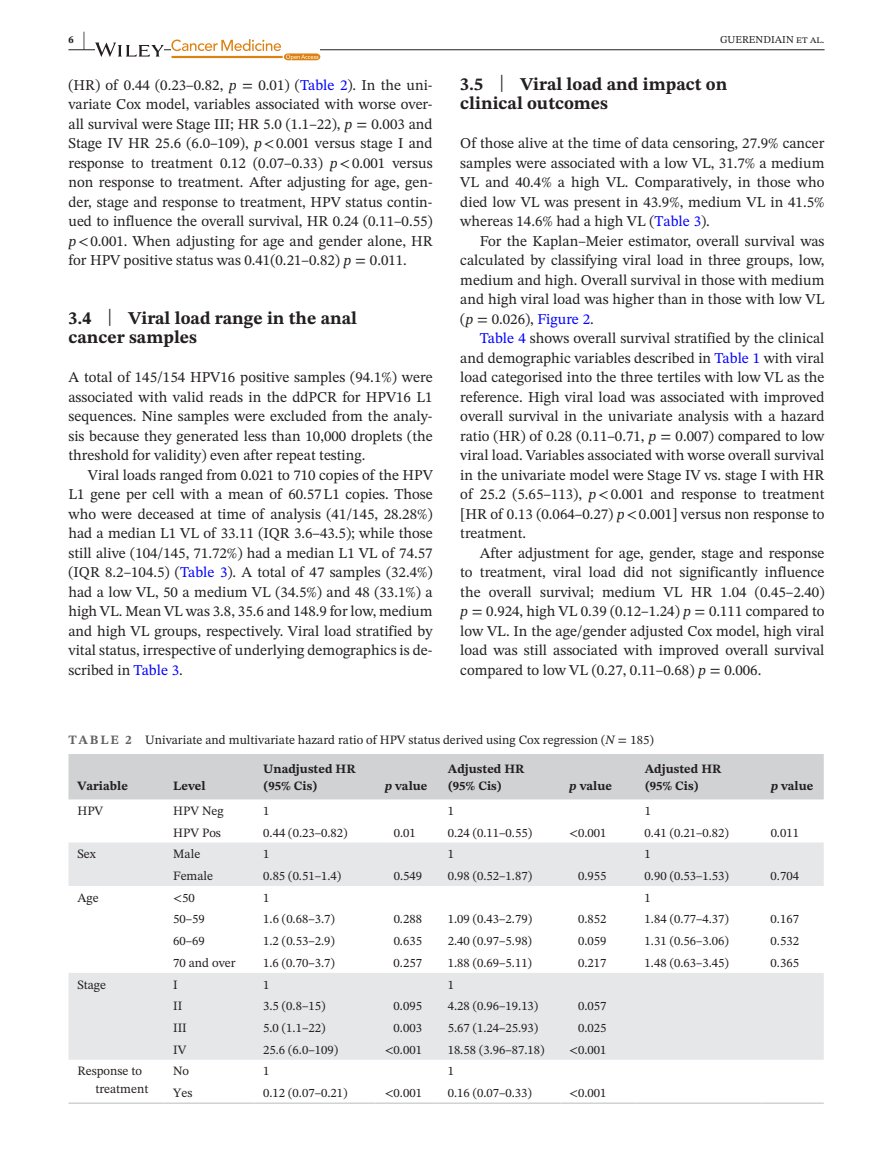
<style>
.page{position:relative;width:893px;height:1174px;background:#fff}
.page>*{position:absolute;margin:0;border:0;box-sizing:border-box;transform-origin:0 0}
.t1{font:700 18px/19.5px "STIX Two Text";color:#231f20}
.t2{font:15px/19.5px "STIX Two Text";color:#231f20;text-align:justify}
.t3{font:12.75px/17.2px "STIX Two Text";color:#231f20}
.t4{font:700 12.75px/17.2px "STIX Two Text";color:#231f20}
.t5{font:10.5px "STIX Two Text";color:#231f20}
.t6{font:700 10.5px "STIX Two Text";color:#231f20}
.s1{font-size:21px}
.s2{font-style:italic}
.s3{color:#00f}
.s4{font-weight:400;font-size:23.7px}
.s5{font-weight:700;color:#636366}
</style>
<div class="page">
<hr style="left:68px;top:49px;width:756px;height:1px;background:#231f20">
<svg style="left:95px;top:43px;width:69px;height:14px"></svg>
<svg style="left:171px;top:39px;width:149px;height:21px"></svg>
<div style="left:68px;top:754px;width:756px;height:45px;background:#d1d2d4"></div>
<svg style="left:68px;top:842px;width:756px;height:217px;fill:#e6e7e9"></svg>
<hr style="left:68px;top:1102px;width:96px;height:2px;background:#d1d2d4">
<hr style="left:164px;top:1102px;width:90px;height:2px;background:#d1d2d4">
<hr style="left:254px;top:1102px;width:122px;height:2px;background:#d1d2d4">
<hr style="left:376px;top:1102px;width:63px;height:2px;background:#d1d2d4">
<hr style="left:439px;top:1102px;width:121px;height:2px;background:#d1d2d4">
<hr style="left:560px;top:1102px;width:76px;height:2px;background:#d1d2d4">
<hr style="left:636px;top:1102px;width:126px;height:2px;background:#d1d2d4">
<hr style="left:762px;top:1102px;width:62px;height:2px;background:#d1d2d4">
<p class="t6" style="left:68px;top:32px;width:18px">6 <span class="s1">|</span></p>
<p class="t5" style="left:720px;top:32px;width:106px">GUERENDIAIN et al.</p>
<p class="t2" style="left:68px;top:75px;width:366px">(HR) of 0.44 (0.23–0.82, <span class="s2">p</span> = 0.01) (<span class="s3">Table 2</span>). In the uni&shy;variate Cox model, variables associated with worse over&shy;all survival were Stage III; HR 5.0 (1.1–22), <span class="s2">p</span> = 0.003 and Stage IV HR 25.6 (6.0–109), <span class="s2">p</span>&lt;0.001 versus stage I and response to treatment 0.12 (0.07–0.33) <span class="s2">p</span>&lt;0.001 versus non response to treatment. After adjusting for age, gen&shy;der, stage and response to treatment, HPV status contin&shy;ued to influence the overall survival, HR 0.24 (0.11–0.55) <span class="s2">p</span>&lt;0.001. When adjusting for age and gender alone, HR for HPV positive status was 0.41(0.21–0.82) <span class="s2">p</span> = 0.011.</p>
<p class="t1" style="left:460px;top:74px;width:269px">3.5 <span class="s4">|</span> Viral load and impact on clinical outcomes</p>
<p class="t2" style="left:460px;top:133px;width:366px">Of those alive at the time of data censoring, 27.9% cancer samples were associated with a low VL, 31.7% a medium VL and 40.4% a high VL. Comparatively, in those who died low VL was present in 43.9%, medium VL in 41.5% whereas 14.6% had a high VL (<span class="s3">Table 3</span>).</p>
<p class="t2" style="left:460px;top:231px;width:366px;text-indent:20px">For the Kaplan–Meier estimator, overall survival was calculated by classifying viral load in three groups, low, medium and high. Overall survival in those with medium and high viral load was higher than in those with low VL (<span class="s2">p</span> = 0.026), <span class="s3">Figure 2</span>.</p>
<p class="t2" style="left:460px;top:328px;width:366px;text-indent:20px"><span class="s3">Table 4</span> shows overall survival stratified by the clinical and demographic variables described in <span class="s3">Table 1</span> with viral load categorised into the three tertiles with low VL as the reference. High viral load was associated with improved overall survival in the univariate analysis with a hazard ratio (HR) of 0.28 (0.11–0.71, <span class="s2">p</span> = 0.007) compared to low viral load. Variables associated with worse overall survival in the univariate model were Stage IV vs. stage I with HR of 25.2 (5.65–113), <span class="s2">p</span>&lt;0.001 and response to treatment [HR of 0.13 (0.064–0.27) <span class="s2">p</span>&lt;0.001] versus non response to treatment.</p>
<p class="t2" style="left:460px;top:543px;width:366px;text-indent:20px">After adjustment for age, gender, stage and response to treatment, viral load did not significantly influence the overall survival; medium VL HR 1.04 (0.45–2.40) <span class="s2">p</span> = 0.924, high VL 0.39 (0.12–1.24) <span class="s2">p</span> = 0.111 compared to low VL. In the age/gender adjusted Cox model, high viral load was still associated with improved overall survival compared to low VL (0.27, 0.11–0.68) <span class="s2">p</span> = 0.006.</p>
<p class="t1" style="left:68px;top:308px;width:290px">3.4 <span class="s4">|</span> Viral load range in the anal cancer samples</p>
<p class="t2" style="left:68px;top:367px;width:366px">A total of 145/154 HPV16 positive samples (94.1%) were associated with valid reads in the ddPCR for HPV16 L1 sequences. Nine samples were excluded from the analy&shy;sis because they generated less than 10,000 droplets (the threshold for validity) even after repeat testing.</p>
<p class="t2" style="left:68px;top:465px;width:366px;text-indent:20px">Viral loads ranged from 0.021 to 710 copies of the HPV L1 gene per cell with a mean of 60.57L1 copies. Those who were deceased at time of analysis (41/145, 28.28%) had a median L1 VL of 33.11 (IQR 3.6–43.5); while those still alive (104/145, 71.72%) had a median L1 VL of 74.57 (IQR 8.2–104.5) (<span class="s3">Table 3</span>). A total of 47 samples (32.4%) had a low VL, 50 a medium VL (34.5%) and 48 (33.1%) a high VL. Mean VL was 3.8, 35.6 and 148.9 for low, medium and high VL groups, respectively. Viral load stratified by vital status, irrespective of underlying demographics is de&shy;scribed in <span class="s3">Table 3</span>.</p>
<p class="t3" style="left:68px;top:731px;width:587px"><span class="s5">TABLE 2</span> Univariate and multivariate hazard ratio of HPV status derived using Cox regression (<span class="s2">N</span> = 185)</p>
<p class="t4" style="left:77px;top:777px;width:52px">Variable</p>
<p class="t4" style="left:173px;top:777px;width:34px">Level</p>
<p class="t4" style="left:263px;top:760px;width:94px">Unadjusted HR (95% Cis)</p>
<p class="t4" style="left:448px;top:760px;width:78px">Adjusted HR (95% Cis)</p>
<p class="t4" style="left:645px;top:760px;width:78px">Adjusted HR (95% Cis)</p>
<p class="t4" style="left:385px;top:777px;width:44px"><span class="s2">p</span> value</p>
<p class="t4" style="left:569px;top:777px;width:44px"><span class="s2">p</span> value</p>
<p class="t4" style="left:771px;top:777px;width:44px"><span class="s2">p</span> value</p>
<p class="t3" style="left:77px;top:802px;width:27px">HPV</p>
<p class="t3" style="left:173px;top:802px;width:52px">HPV Neg</p>
<p class="t3" style="left:263px;top:802px;width:8px">1</p>
<p class="t3" style="left:448px;top:802px;width:8px">1</p>
<p class="t3" style="left:645px;top:802px;width:8px">1</p>
<p class="t3" style="left:173px;top:823px;width:49px">HPV Pos</p>
<p class="t3" style="left:263px;top:823px;width:86px">0.44 (0.23–0.82)</p>
<p class="t3" style="left:394px;top:823px;width:24px">0.01</p>
<p class="t3" style="left:448px;top:823px;width:86px">0.24 (0.11–0.55)</p>
<p class="t3" style="left:569px;top:823px;width:39px">&lt;0.001</p>
<p class="t3" style="left:645px;top:823px;width:86px">0.41 (0.21–0.82)</p>
<p class="t3" style="left:771px;top:823px;width:30px">0.011</p>
<p class="t3" style="left:77px;top:845px;width:20px">Sex</p>
<p class="t3" style="left:173px;top:845px;width:29px">Male</p>
<p class="t3" style="left:263px;top:845px;width:8px">1</p>
<p class="t3" style="left:448px;top:845px;width:8px">1</p>
<p class="t3" style="left:645px;top:845px;width:8px">1</p>
<p class="t3" style="left:173px;top:867px;width:41px">Female</p>
<p class="t3" style="left:263px;top:867px;width:79px">0.85 (0.51–1.4)</p>
<p class="t3" style="left:394px;top:867px;width:30px">0.549</p>
<p class="t3" style="left:448px;top:867px;width:86px">0.98 (0.52–1.87)</p>
<p class="t3" style="left:578px;top:867px;width:30px">0.955</p>
<p class="t3" style="left:645px;top:867px;width:86px">0.90 (0.53–1.53)</p>
<p class="t3" style="left:771px;top:867px;width:30px">0.704</p>
<p class="t3" style="left:77px;top:888px;width:23px">Age</p>
<p class="t3" style="left:173px;top:888px;width:23px">&lt;50</p>
<p class="t3" style="left:263px;top:888px;width:8px">1</p>
<p class="t3" style="left:645px;top:888px;width:8px">1</p>
<p class="t3" style="left:173px;top:910px;width:33px">50–59</p>
<p class="t3" style="left:263px;top:910px;width:73px">1.6 (0.68–3.7)</p>
<p class="t3" style="left:394px;top:910px;width:30px">0.288</p>
<p class="t3" style="left:448px;top:910px;width:86px">1.09 (0.43–2.79)</p>
<p class="t3" style="left:578px;top:910px;width:30px">0.852</p>
<p class="t3" style="left:645px;top:910px;width:86px">1.84 (0.77–4.37)</p>
<p class="t3" style="left:771px;top:910px;width:30px">0.167</p>
<p class="t3" style="left:173px;top:932px;width:33px">60–69</p>
<p class="t3" style="left:263px;top:932px;width:73px">1.2 (0.53–2.9)</p>
<p class="t3" style="left:394px;top:932px;width:30px">0.635</p>
<p class="t3" style="left:448px;top:932px;width:86px">2.40 (0.97–5.98)</p>
<p class="t3" style="left:578px;top:932px;width:30px">0.059</p>
<p class="t3" style="left:645px;top:932px;width:86px">1.31 (0.56–3.06)</p>
<p class="t3" style="left:771px;top:932px;width:30px">0.532</p>
<p class="t3" style="left:173px;top:954px;width:64px">70 and over</p>
<p class="t3" style="left:263px;top:954px;width:73px">1.6 (0.70–3.7)</p>
<p class="t3" style="left:394px;top:954px;width:30px">0.257</p>
<p class="t3" style="left:448px;top:954px;width:86px">1.88 (0.69–5.11)</p>
<p class="t3" style="left:578px;top:954px;width:30px">0.217</p>
<p class="t3" style="left:645px;top:954px;width:86px">1.48 (0.63–3.45)</p>
<p class="t3" style="left:771px;top:954px;width:30px">0.365</p>
<p class="t3" style="left:77px;top:975px;width:30px">Stage</p>
<p class="t3" style="left:173px;top:975px;width:6px">I</p>
<p class="t3" style="left:263px;top:975px;width:8px">1</p>
<p class="t3" style="left:448px;top:975px;width:8px">1</p>
<p class="t3" style="left:173px;top:997px;width:11px">II</p>
<p class="t3" style="left:263px;top:997px;width:64px">3.5 (0.8–15)</p>
<p class="t3" style="left:394px;top:997px;width:30px">0.095</p>
<p class="t3" style="left:448px;top:997px;width:92px">4.28 (0.96–19.13)</p>
<p class="t3" style="left:578px;top:997px;width:30px">0.057</p>
<p class="t3" style="left:173px;top:1019px;width:15px">III</p>
<p class="t3" style="left:263px;top:1019px;width:64px">5.0 (1.1–22)</p>
<p class="t3" style="left:394px;top:1019px;width:30px">0.003</p>
<p class="t3" style="left:448px;top:1019px;width:92px">5.67 (1.24–25.93)</p>
<p class="t3" style="left:578px;top:1019px;width:30px">0.025</p>
<p class="t3" style="left:173px;top:1040px;width:15px">IV</p>
<p class="t3" style="left:263px;top:1040px;width:76px">25.6 (6.0–109)</p>
<p class="t3" style="left:385px;top:1040px;width:39px">&lt;0.001</p>
<p class="t3" style="left:448px;top:1040px;width:98px">18.58 (3.96–87.18)</p>
<p class="t3" style="left:569px;top:1040px;width:39px">&lt;0.001</p>
<p class="t3" style="left:95px;top:1062px;width:55px;text-indent:-18px">Response to treatment</p>
<p class="t3" style="left:173px;top:1062px;width:18px">No</p>
<p class="t3" style="left:263px;top:1062px;width:8px">1</p>
<p class="t3" style="left:448px;top:1062px;width:8px">1</p>
<p class="t3" style="left:173px;top:1084px;width:21px">Yes</p>
<p class="t3" style="left:263px;top:1084px;width:86px">0.12 (0.07–0.21)</p>
<p class="t3" style="left:385px;top:1084px;width:39px">&lt;0.001</p>
<p class="t3" style="left:448px;top:1084px;width:86px">0.16 (0.07–0.33)</p>
<p class="t3" style="left:569px;top:1084px;width:39px">&lt;0.001</p>
</div>
